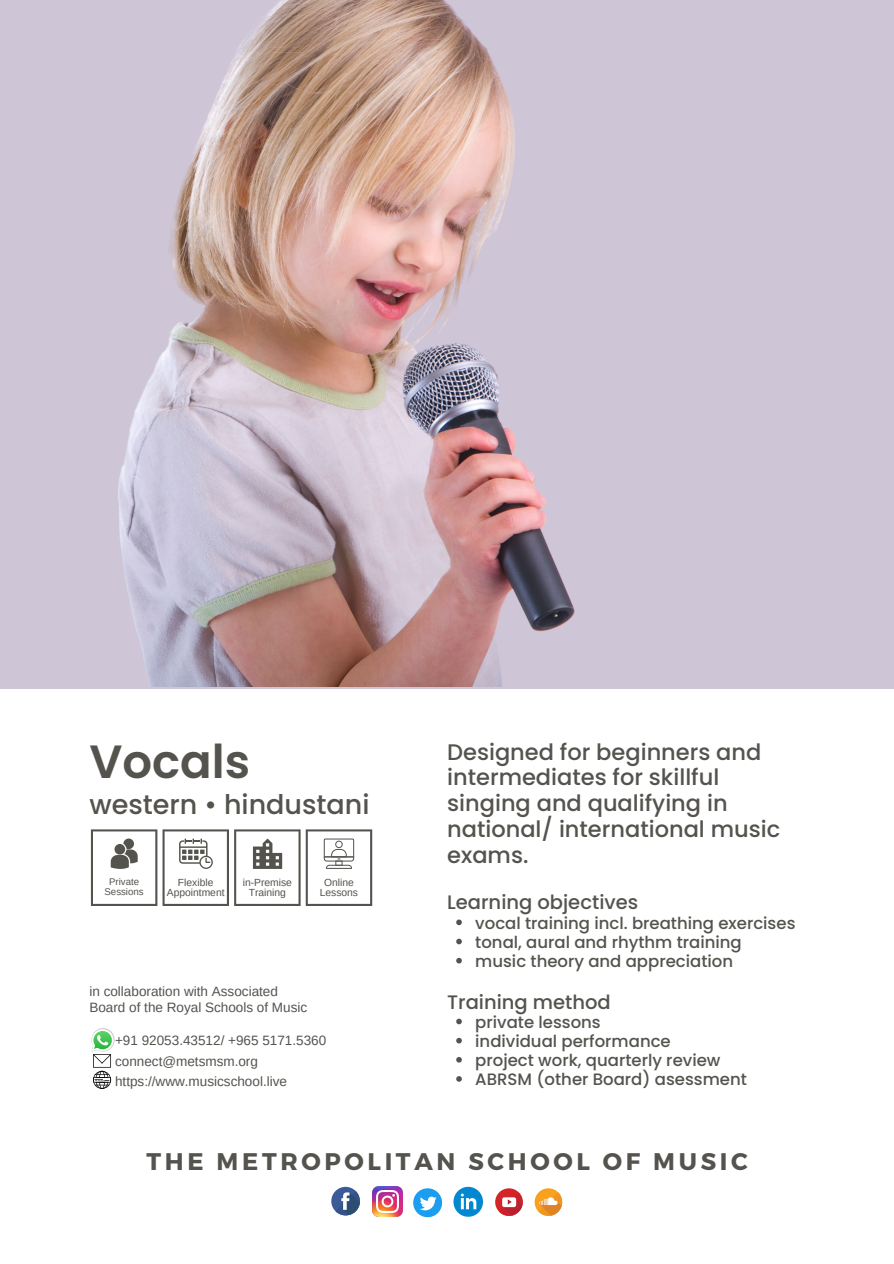
<style>
.page{position:relative;width:894px;height:1264px;background:#fff}
.page>*{position:absolute;margin:0;border:0;box-sizing:border-box;transform-origin:0 0}
.t1{font:600 46.5px "Poppins";color:#54534e}
.t2{font:500 27px "Poppins";color:#54534e}
.t3{font:700 24px "Montserrat";letter-spacing:.155em;color:#54534e}
.t4{font:500 22.5px/26px "Poppins";color:#54534e}
.t5{font:500 19.5px "Poppins";color:#54534e}
.t6{font:500 16.5px "Poppins";color:#54534e}
.t7{font:13.5px/15.8px "Arimo";color:#54534e}
.t8{font:10.35px/10.4px "Arimo";color:#54534e;text-align:center}
.t9{font:9.6px "Arimo";color:#54534e}
</style>
<div class="page">
<svg style="left:331px;top:1186px;width:29px;height:29px"></svg>
<svg style="left:335px;top:1190px;width:25px;height:26px"></svg>
<img style="left:372px;top:1186px;width:30px;height:30px">
<svg style="left:413px;top:1188px;width:29px;height:29px"></svg>
<svg style="left:453px;top:1186px;width:30px;height:30px"></svg>
<svg style="left:495px;top:1188px;width:27px;height:27px"></svg>
<svg style="left:499px;top:1192px;width:24px;height:24px"></svg>
<svg style="left:534px;top:1188px;width:28px;height:27px"></svg>
<svg style="left:538px;top:1192px;width:25px;height:24px"></svg>
<div style="left:0;top:0;width:893px;height:688px;background:#cec6d6"></div>
<img style="left:118px;top:0;width:457px;height:686px">
<svg style="left:91px;top:829px;width:281px;height:77px"></svg>
<svg style="left:456px;top:919px;width:5px;height:6px"></svg>
<svg style="left:456px;top:938px;width:5px;height:6px"></svg>
<svg style="left:456px;top:957px;width:5px;height:6px"></svg>
<svg style="left:456px;top:1018px;width:5px;height:6px"></svg>
<svg style="left:456px;top:1037px;width:5px;height:6px"></svg>
<svg style="left:456px;top:1057px;width:5px;height:5px"></svg>
<svg style="left:456px;top:1076px;width:5px;height:5px"></svg>
<img style="left:99px;top:1028px;width:16px;height:15px">
<svg style="left:91px;top:1029px;width:23px;height:59px"></svg>
<p class="t1" style="left:89px;top:728px;width:162px">Vocals</p>
<p class="t2" style="left:89px;top:785px;width:281px">western • hindustani</p>
<p class="t9" style="left:109px;top:876px;width:31px">Private</p>
<p class="t9" style="left:104px;top:886px;width:41px">Sessions</p>
<p class="t8" style="left:167px;top:877px;width:59px">Flexible<br>Appointment</p>
<p class="t8" style="left:243px;top:877px;width:51px">in-Premise</p>
<p class="t8" style="left:249px;top:887px;width:39px">Training</p>
<p class="t8" style="left:319px;top:877px;width:40px">Online<br>Lessons</p>
<p class="t7" style="left:89px;top:983px;width:219px">in collaboration with Associated<br>Board of the Royal Schools of Music</p>
<p class="t7" style="left:115px;top:1032px;width:212px">+91 92053.43512/ +965 5171.5360</p>
<p class="t7" style="left:115px;top:1053px;width:144px">connect@metsmsm.org</p>
<p class="t7" style="left:115px;top:1073px;width:173px">https://www.musicschool.live</p>
<p class="t4" style="left:447px;top:738px;width:334px">Designed for beginners and intermediates for skillful singing and qualifying in national/ international music exams.</p>
<p class="t5" style="left:447px;top:888px;width:192px">Learning objectives</p>
<p class="t6" style="left:475px;top:911px;width:321px">vocal training incl. breathing exercises</p>
<p class="t6" style="left:475px;top:930px;width:268px">tonal, aural and rhythm training</p>
<p class="t6" style="left:475px;top:949px;width:259px">music theory and appreciation</p>
<p class="t5" style="left:447px;top:988px;width:165px">Training method</p>
<p class="t6" style="left:475px;top:1010px;width:127px">private lessons</p>
<p class="t6" style="left:475px;top:1029px;width:197px">individual performance</p>
<p class="t6" style="left:475px;top:1048px;width:247px">project work, quarterly review</p>
<p class="t6" style="left:475px;top:1067px;width:273px">ABRSM (other Board) asessment</p>
<p class="t3" style="left:146px;top:1146px;width:602px">THE METROPOLITAN SCHOOL OF MUSIC</p>
</div>
